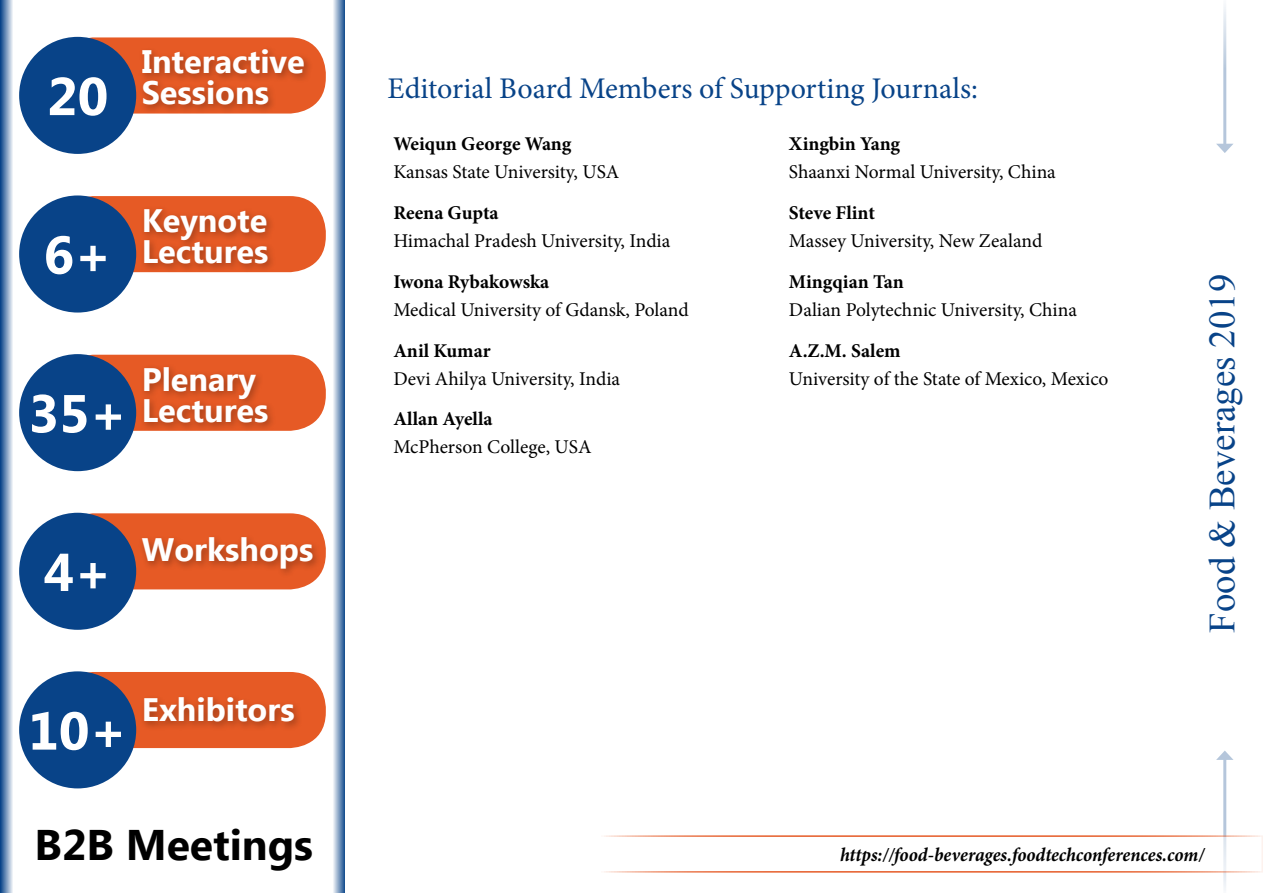
<style>
.page{position:relative;width:1263px;height:893px;background:#fff}
.page>*{position:absolute;margin:0;border:0;box-sizing:border-box;transform-origin:0 0}
.t1{font:700 53.25px "Ebrima";color:#fff}
.t2{font:700 42.75px "Ebrima";color:#000}
.t3{font:36.75px "Times New Roman";color:#084388}
.t4{font:700 32.4px/30.9px "Ebrima";color:#fff}
.t5{font:30px "Minion Pro";letter-spacing:-.005em;color:#084388}
.t6{font:19.5px "Minion Pro";color:#000}
.t7{font:700 19.5px "Minion Pro";color:#000}
.t8{font:italic 700 19.5px "Minion Pro";letter-spacing:-.005em;color:#000;scale:.95 1}
</style>
<div class="page">
<svg style="left:0;top:0;width:13px;height:893px;background:#7a99be"></svg>
<svg style="left:333px;top:0;width:12px;height:893px;background:#8da8c8"></svg>
<hr style="left:1223px;top:757px;width:3px;height:136px;background:#084388">
<svg style="left:1216px;top:750px;width:17px;height:10px"></svg>
<hr style="left:1223px;top:0;width:3px;height:146px;background:#084388">
<svg style="left:1216px;top:144px;width:17px;height:9px"></svg>
<div style="left:58px;top:37px;width:268px;height:77px;background:#e65a25;border-radius:36px"></div>
<div style="left:19px;top:37px;width:117px;height:117px;background:#084388;border-radius:50%"></div>
<div style="left:138px;top:45px;width:176px;height:69px;background:#000;opacity:.3"></div>
<div style="left:58px;top:196px;width:268px;height:76px;background:#e65a25;border-radius:36px"></div>
<div style="left:19px;top:195px;width:117px;height:118px;background:#084388;border-radius:50%"></div>
<div style="left:140px;top:205px;width:137px;height:68px;background:#000;opacity:.3"></div>
<div style="left:58px;top:355px;width:268px;height:76px;background:#e65a25;border-radius:36px"></div>
<div style="left:19px;top:354px;width:117px;height:117px;background:#084388;border-radius:50%"></div>
<div style="left:140px;top:362px;width:137px;height:70px;background:#000;opacity:.3"></div>
<div style="left:58px;top:513px;width:268px;height:76px;background:#e65a25;border-radius:36px"></div>
<div style="left:19px;top:513px;width:117px;height:117px;background:#084388;border-radius:50%"></div>
<div style="left:138px;top:533px;width:184px;height:46px;background:#000;opacity:.3"></div>
<div style="left:58px;top:672px;width:268px;height:76px;background:#e65a25;border-radius:36px"></div>
<div style="left:19px;top:671px;width:117px;height:117px;background:#084388;border-radius:50%"></div>
<div style="left:140px;top:693px;width:164px;height:38px;background:#000;opacity:.3"></div>
<div style="left:597px;top:835px;width:666px;height:38px;background:#fff;border:2px solid #e65a25"></div>
<h1 class="t1" style="left:47px;top:57px;width:63px">20</h1>
<h3 class="t4" style="left:142px;top:48px;width:165px">Interactive<br>Sessions</h3>
<h1 class="t1" style="left:44px;top:215px;width:70px">6+</h1>
<h3 class="t4" style="left:142px;top:207px;width:128px">Keynote<br>Lectures</h3>
<h1 class="t1" style="left:28px;top:374px;width:100px">35+</h1>
<h3 class="t4" style="left:142px;top:365px;width:128px">Plenary<br>Lectures</h3>
<h1 class="t1" style="left:44px;top:532px;width:70px">4+</h1>
<h3 class="t4" style="left:142px;top:536px;width:173px">Workshops</h3>
<h1 class="t1" style="left:28px;top:691px;width:100px">10+</h1>
<h3 class="t4" style="left:142px;top:696px;width:154px">Exhibitors</h3>
<h2 class="t2" style="left:35px;top:813px;width:280px">B2B Meetings</h2>
<h3 class="t5" style="left:387px;top:69px;width:592px">Editorial Board Members of Supporting Journals:</h3>
<p class="t7" style="left:393px;top:130px;width:180px">Weiqun George Wang</p>
<p class="t6" style="left:393px;top:159px;width:228px">Kansas State University, USA</p>
<p class="t7" style="left:393px;top:199px;width:107px">Reena Gupta</p>
<p class="t6" style="left:393px;top:228px;width:279px">Himachal Pradesh University, India</p>
<p class="t7" style="left:393px;top:268px;width:157px">Iwona Rybakowska</p>
<p class="t6" style="left:393px;top:296px;width:297px">Medical University of Gdansk, Poland</p>
<p class="t7" style="left:393px;top:337px;width:99px">Anil Kumar</p>
<p class="t6" style="left:393px;top:365px;width:228px">Devi Ahilya University, India</p>
<p class="t7" style="left:393px;top:405px;width:101px">Allan Ayella</p>
<p class="t6" style="left:393px;top:434px;width:200px">McPherson College, USA</p>
<p class="t7" style="left:789px;top:130px;width:113px">Xingbin Yang</p>
<p class="t6" style="left:789px;top:159px;width:268px">Shaanxi Normal University, China</p>
<p class="t7" style="left:789px;top:199px;width:88px">Steve Flint</p>
<p class="t6" style="left:789px;top:228px;width:255px">Massey University, New Zealand</p>
<p class="t7" style="left:789px;top:268px;width:116px">Mingqian Tan</p>
<p class="t6" style="left:789px;top:296px;width:290px">Dalian Polytechnic University, China</p>
<p class="t7" style="left:789px;top:337px;width:113px">A.Z.M. Salem</p>
<p class="t6" style="left:789px;top:365px;width:321px">University of the State of Mexico, Mexico</p>
<h3 class="t3" style="left:1197px;top:633px;width:360px;rotate:-90deg">Food &amp; Beverages 2019</h3>
<p class="t8" style="left:840px;top:841px;width:385px">https://food-beverages.foodtechconferences.com/</p>
</div>
